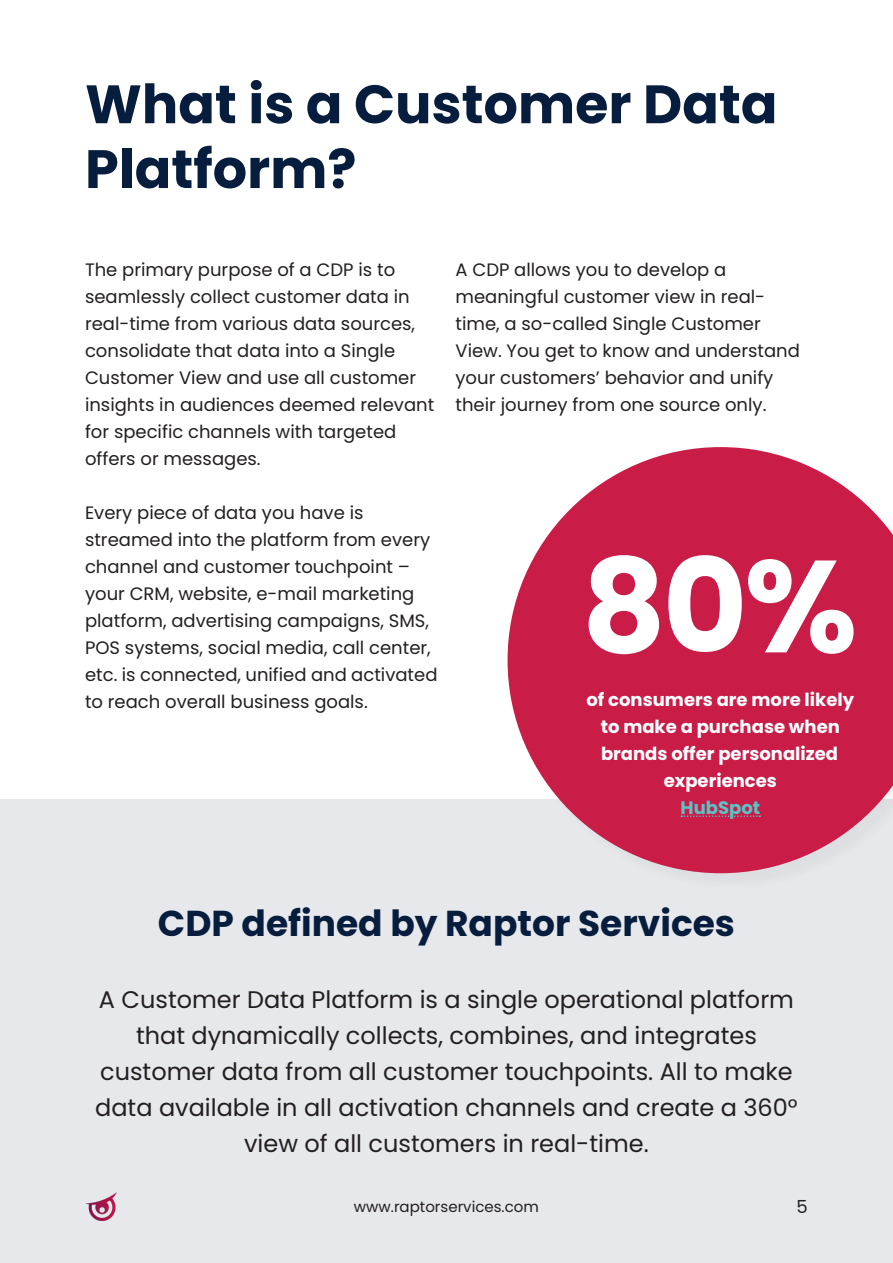
<style>
.page{position:relative;width:893px;height:1263px;background:#fff}
.page>*{position:absolute;margin:0;border:0;box-sizing:border-box;transform-origin:0 0}
.t1{font:700 130.5px "Poppins";color:#fff}
.Header_1{font:700 54px/64.8px "Poppins";color:#061d3d}
.t2{font:700 36px "Poppins";color:#061d3d}
.t3{font:24px/36px "Poppins";color:#231f20;text-align:center}
.t4{font:18px/27px "Poppins";color:#231f20}
.t5{font:700 18px/27px "Poppins";color:#fff;text-align:center}
.t6{font:15px "Poppins";color:#231f20}
.s1{color:#59c4c5}
</style>
<div class="page">
<div style="left:0;top:800px;width:893px;height:463px;background:#e6e8eb"></div>
<svg style="left:508px;top:447px;width:385px;height:426px;fill:#c91d48"></svg>
<svg style="left:681px;top:815px;width:79px;height:2px"></svg>
<img style="left:85px;top:1193px;width:31px;height:28px">
<p class="Header_1" style="left:85px;top:72px;width:694px">What is a Customer Data<br>Platform?</p>
<p class="t4" style="left:85px;top:256px;width:351px">The primary purpose of a CDP is to seamlessly collect customer data in real-time from various data sources, consolidate that data into a Single Customer View and use all customer insights in audiences deemed relevant for specific channels with targeted offers or messages.</p>
<p class="t4" style="left:85px;top:499px;width:354px">Every piece of data you have is streamed into the platform from every channel and customer touchpoint – your CRM, website, e-mail marketing platform, advertising campaigns, SMS, POS systems, social media, call center, etc. is connected, unified and activated to reach overall business goals.</p>
<p class="t4" style="left:455px;top:256px;width:346px">A CDP allows you to develop a meaningful customer view in real&shy;time, a so-called Single Customer View. You get to know and understand your customers’ behavior and unify their journey from one source only.</p>
<p class="t1" style="left:582px;top:531px;width:277px">80%</p>
<p class="t5" style="left:586px;top:687px;width:269px">of consumers are more likely to make a purchase when brands offer personalized experiences<br><span class="s1">HubSpot</span></p>
<p class="t2" style="left:158px;top:902px;width:579px">CDP defined by Raptor Services</p>
<p class="t3" style="left:95px;top:982px;width:704px">A Customer Data Platform is a single operational platform that dynamically collects, combines, and integrates customer data from all customer touchpoints. All to make data available in all activation channels and create a 360° view of all customers in real-time.</p>
<p class="t6" style="left:354px;top:1198px;width:186px">www.raptorservices.com</p>
<p class="t4" style="left:797px;top:1193px;width:13px">5</p>
</div>
